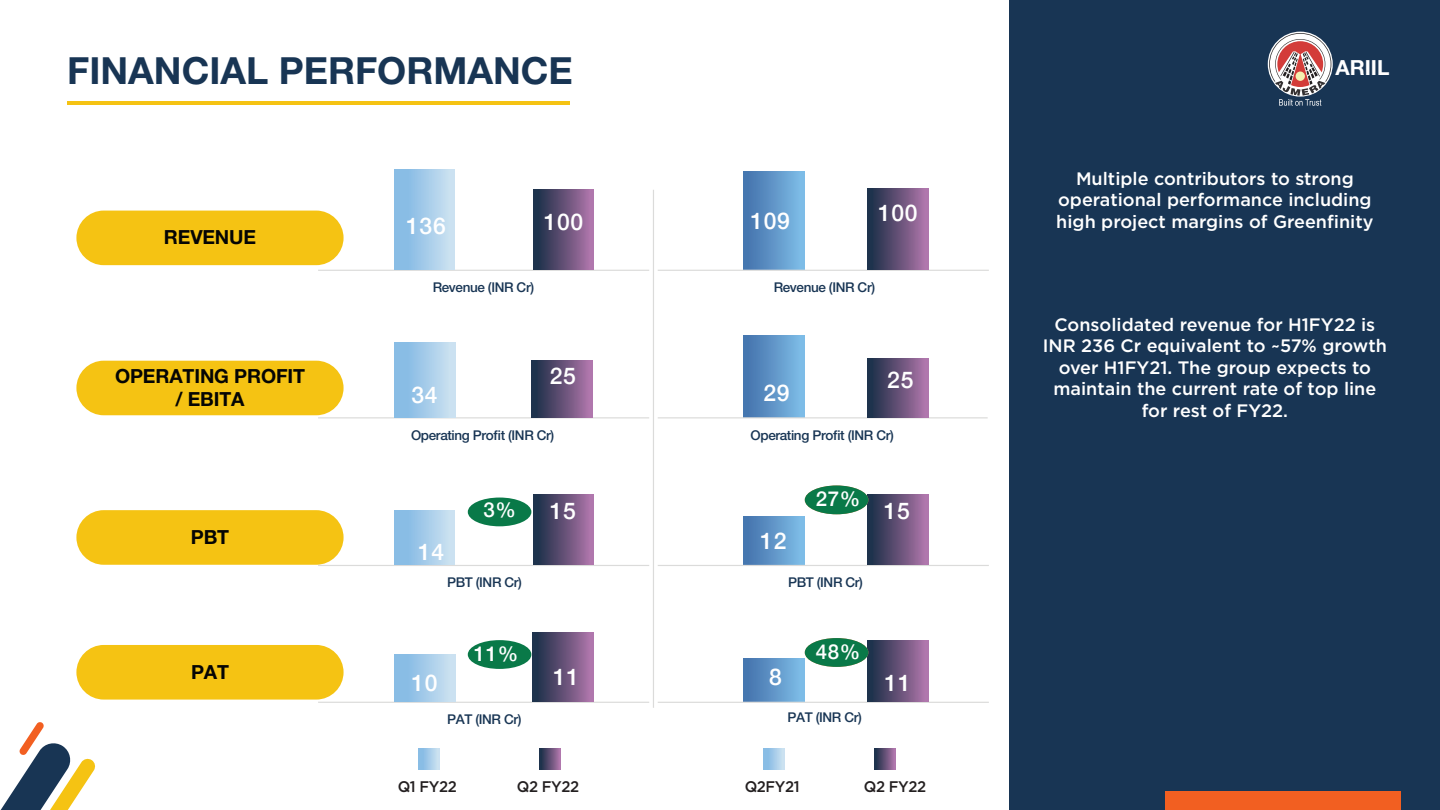
<style>
.page{position:relative;width:1440px;height:810px;background:#fff}
.page>*{position:absolute;margin:0;border:0;box-sizing:border-box;transform-origin:0 0}
.t1{font:700 37.5px "Helvetica Neue LT Pro";color:#183554}
.t2{font:500 22.95px "Helvetica Neue";letter-spacing:.025em;color:#fff}
.t3{font:700 20.85px "Helvetica Neue LT Pro";color:#fff}
.t4{font:500 20.55px "Helvetica Neue";color:#fff}
.t5{font:700 19.5px/23.4px "Helvetica Neue LT Pro";letter-spacing:-.005em;color:#050504;text-align:center}
.t6{font:500 18px/21.6px "Gotham";color:#fff;text-align:center}
.t7{font:500 15.45px "Gotham";letter-spacing:-.025em;color:#231f20;scale:.96 1}
.t8{font:500 13.5px "Helvetica Neue LT Pro";letter-spacing:-.025em;color:#183554}
</style>
<div class="page">
<div style="left:1010px;top:0;width:430px;height:810px;background:#183554"></div>
<div style="left:76px;top:211px;width:268px;height:54px;background:#f5c313;border-radius:27px"></div>
<div style="left:76px;top:361px;width:268px;height:54px;background:#f5c313;border-radius:27px"></div>
<div style="left:76px;top:510px;width:268px;height:55px;background:#f5c313;border-radius:27px"></div>
<div style="left:76px;top:645px;width:268px;height:55px;background:#f5c313;border-radius:27px"></div>
<div style="left:1166px;top:792px;width:235px;height:18px;background:#f25f21"></div>
<hr style="left:67px;top:101px;width:503px;height:4px;background:#f5c313">
<svg style="left:0;top:722px;width:96px;height:88px"></svg>
<div style="left:743px;top:172px;width:61px;height:98px;background:linear-gradient(to right,#416faa,#80bee8)"></div>
<hr style="left:318px;top:270px;width:331px;height:1px;background:#dbdbda">
<div style="left:395px;top:169px;width:60px;height:101px;background:linear-gradient(to right,#7cb6e3,#cde2f1)"></div>
<hr style="left:658px;top:270px;width:331px;height:1px;background:#dbdbda">
<div style="left:743px;top:517px;width:61px;height:48px;background:linear-gradient(to right,#416faa,#80bee8)"></div>
<hr style="left:318px;top:565px;width:331px;height:1px;background:#dbdbda">
<div style="left:743px;top:659px;width:61px;height:43px;background:linear-gradient(to right,#416faa,#80bee8)"></div>
<hr style="left:318px;top:702px;width:331px;height:1px;background:#dbdbda">
<div style="left:395px;top:510px;width:60px;height:55px;background:linear-gradient(to right,#7cb6e3,#cde2f1)"></div>
<hr style="left:658px;top:565px;width:331px;height:1px;background:#dbdbda">
<div style="left:394px;top:655px;width:61px;height:47px;background:linear-gradient(to right,#7cb5e3,#cde2f1)"></div>
<hr style="left:658px;top:702px;width:331px;height:1px;background:#dbdbda">
<div style="left:743px;top:335px;width:61px;height:82px;background:linear-gradient(to right,#416faa,#80bee8)"></div>
<hr style="left:318px;top:417px;width:331px;height:1px;background:#dbdbda">
<div style="left:394px;top:343px;width:61px;height:74px;background:linear-gradient(to right,#7cb5e3,#cde2f1)"></div>
<hr style="left:658px;top:417px;width:330px;height:1px;background:#dbdbda">
<hr style="left:653px;top:190px;width:1px;height:518px;background:#dbdbda">
<div style="left:867px;top:189px;width:61px;height:81px;background:linear-gradient(to right,#142b42,#b377ac)"></div>
<div style="left:867px;top:494px;width:61px;height:71px;background:linear-gradient(to right,#142b42,#b377ac)"></div>
<div style="left:867px;top:640px;width:61px;height:62px;background:linear-gradient(to right,#142b42,#b377ac)"></div>
<div style="left:867px;top:359px;width:61px;height:58px;background:linear-gradient(to right,#142b42,#b377ac)"></div>
<div style="left:805px;top:485px;width:63px;height:29px;background:#097948;border-radius:50%"></div>
<div style="left:805px;top:638px;width:63px;height:29px;background:#097948;border-radius:50%"></div>
<div style="left:534px;top:190px;width:60px;height:80px;background:linear-gradient(to right,#142c43,#b276ac)"></div>
<div style="left:534px;top:494px;width:60px;height:71px;background:linear-gradient(to right,#142c43,#b276ac)"></div>
<div style="left:532px;top:632px;width:62px;height:70px;background:linear-gradient(to right,#132b42,#b277ac)"></div>
<div style="left:531px;top:361px;width:61px;height:56px;background:linear-gradient(to right,#132b42,#b377ac)"></div>
<div style="left:468px;top:498px;width:63px;height:28px;background:#097948;border-radius:50%"></div>
<div style="left:468px;top:640px;width:63px;height:29px;background:#097948;border-radius:50%"></div>
<svg style="left:1269px;top:33px;width:62px;height:73px"></svg>
<div style="left:1296px;top:72px;width:9px;height:9px;background:#f5f1b0;border-radius:50%"></div>
<svg style="left:418px;top:748px;width:21px;height:21px"></svg>
<div style="left:540px;top:748px;width:20px;height:21px;background:linear-gradient(to right,#172c44,#a570a2)"></div>
<svg style="left:763px;top:748px;width:21px;height:21px"></svg>
<svg style="left:874px;top:748px;width:21px;height:21px"></svg>
<h1 class="t1" style="left:67px;top:48px;width:507px">FINANCIAL PERFORMANCE</h1>
<p class="t5" style="left:164px;top:225px;width:94px">REVENUE</p>
<p class="t2" style="left:406px;top:207px;width:41px">136</p>
<p class="t2" style="left:544px;top:203px;width:41px">100</p>
<p class="t2" style="left:751px;top:203px;width:41px">109</p>
<p class="t2" style="left:878px;top:194px;width:41px">100</p>
<p class="t8" style="left:433px;top:280px;width:103px">Revenue (INR Cr)</p>
<p class="t8" style="left:774px;top:280px;width:103px">Revenue (INR Cr)</p>
<p class="t5" style="left:115px;top:363px;width:191px">OPERATING PROFIT / EBITA</p>
<p class="t2" style="left:412px;top:377px;width:28px">34</p>
<p class="t2" style="left:550px;top:358px;width:28px">25</p>
<p class="t2" style="left:763px;top:374px;width:28px">29</p>
<p class="t2" style="left:887px;top:361px;width:28px">25</p>
<p class="t8" style="left:411px;top:427px;width:145px">Operating Profit (INR Cr)</p>
<p class="t8" style="left:751px;top:427px;width:145px">Operating Profit (INR Cr)</p>
<p class="t4" style="left:484px;top:493px;width:34px">3%</p>
<p class="t2" style="left:550px;top:492px;width:28px">15</p>
<p class="t4" style="left:816px;top:482px;width:46px">27%</p>
<p class="t2" style="left:884px;top:492px;width:28px">15</p>
<p class="t5" style="left:191px;top:525px;width:40px">PBT</p>
<p class="t2" style="left:418px;top:533px;width:28px">14</p>
<p class="t2" style="left:760px;top:522px;width:28px">12</p>
<p class="t8" style="left:447px;top:575px;width:76px">PBT (INR Cr)</p>
<p class="t8" style="left:788px;top:575px;width:76px">PBT (INR Cr)</p>
<p class="t4" style="left:474px;top:637px;width:46px">11%</p>
<p class="t4" style="left:816px;top:635px;width:46px">48%</p>
<p class="t5" style="left:191px;top:659px;width:39px">PAT</p>
<p class="t2" style="left:412px;top:664px;width:28px">10</p>
<p class="t2" style="left:553px;top:658px;width:28px">11</p>
<p class="t2" style="left:769px;top:658px;width:14px">8</p>
<p class="t2" style="left:885px;top:664px;width:28px">11</p>
<p class="t8" style="left:447px;top:711px;width:76px">PAT (INR Cr)</p>
<p class="t8" style="left:787px;top:709px;width:76px">PAT (INR Cr)</p>
<p class="t7" style="left:398px;top:776px;width:63px">Q1 FY22</p>
<p class="t7" style="left:517px;top:776px;width:66px">Q2 FY22</p>
<p class="t7" style="left:745px;top:776px;width:59px">Q2FY21</p>
<p class="t7" style="left:864px;top:776px;width:66px">Q2 FY22</p>
<p class="t3" style="left:1335px;top:55px;width:56px">ARIIL</p>
<p class="t6" style="left:1056px;top:167px;width:319px">Multiple contributors to strong operational performance including high project margins of Greenfinity</p>
<p class="t6" style="left:1043px;top:313px;width:346px">Consolidated revenue for H1FY22 is<br>INR 236 Cr equivalent to ~57% growth over H1FY21. The group expects to maintain the current rate of top line for rest of FY22.</p>
</div>
